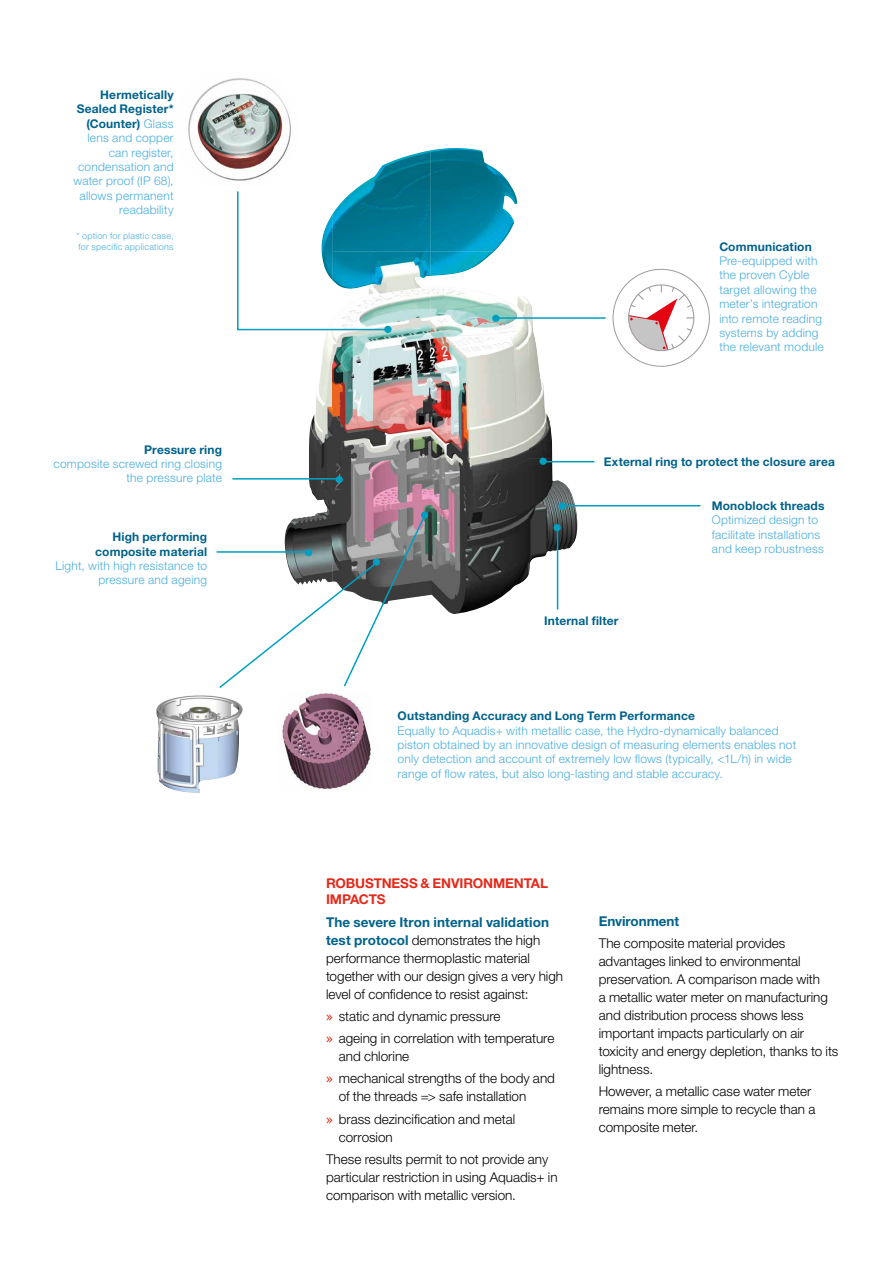
<style>
.page{position:relative;width:893px;height:1263px;background:#fff}
.page>*{position:absolute;margin:0;border:0;box-sizing:border-box;transform-origin:0 0}
.t1{font:300 13.5px/18px "Helvetica Neue LT Std";color:#000}
.t2{font:700 13.5px/16.2px "Helvetica Neue LT Std";letter-spacing:-.01em;color:#e52a1b}
.t3{font:700 13.5px "Helvetica Neue LT Std";letter-spacing:-.005em;color:#00628b}
.t4{font:300 12px/14.4px "Helvetica Neue LT Std";letter-spacing:.02em;color:#49aedf;text-align:right}
.t5{font:700 12px/14.4px "Helvetica Neue LT Std";letter-spacing:.01em;color:#00628b;text-align:right}
.t6{font:300 9px/10.8px "Helvetica Neue LT Std";letter-spacing:.025em;color:#49aedf}
.s1{font-weight:700;color:#00628b}
.s2{font-family:"Lucida Grande";font-weight:400;color:#e52a1b}
</style>
<div class="page">
<img style="left:333px;top:150px;width:98px;height:412px">
<img style="left:431px;top:148px;width:86px;height:103px">
<img style="left:316px;top:331px;width:17px;height:76px">
<img style="left:431px;top:251px;width:97px;height:311px">
<img style="left:528px;top:301px;width:24px;height:158px">
<img style="left:309px;top:407px;width:24px;height:107px">
<img style="left:528px;top:459px;width:49px;height:116px">
<img style="left:426px;top:562px;width:103px;height:52px">
<svg style="left:237px;top:190px;width:151px;height:141px"></svg>
<hr style="left:495px;top:317px;width:111px;height:2px;background:#009fc1">
<hr style="left:562px;top:505px;width:138px;height:1px;background:#009fc1">
<hr style="left:543px;top:461px;width:51px;height:1px;background:#009fc1">
<svg style="left:219px;top:514px;width:207px;height:174px"></svg>
<hr style="left:232px;top:478px;width:107px;height:2px;background:#009fc1">
<hr style="left:217px;top:551px;width:92px;height:2px;background:#009fc1">
<div style="left:384px;top:326px;width:8px;height:7px;background:#009fc1;border-radius:50%"></div>
<div style="left:492px;top:315px;width:7px;height:7px;background:#009fc1;border-radius:50%"></div>
<div style="left:336px;top:476px;width:7px;height:7px;background:#009fc1;border-radius:50%"></div>
<div style="left:305px;top:549px;width:7px;height:7px;background:#009fc1;border-radius:50%"></div>
<div style="left:558px;top:502px;width:8px;height:8px;background:#009fc1;border-radius:50%"></div>
<hr style="left:557px;top:526px;width:1px;height:83px;background:#009fc1">
<div style="left:553px;top:524px;width:8px;height:7px;background:#009fc1;border-radius:50%"></div>
<div style="left:539px;top:458px;width:8px;height:7px;background:#009fc1;border-radius:50%"></div>
<div style="left:421px;top:511px;width:7px;height:8px;background:#009fc1;border-radius:50%"></div>
<div style="left:373px;top:558px;width:7px;height:8px;background:#009fc1;border-radius:50%"></div>
<img style="left:188px;top:78px;width:103px;height:103px">
<svg style="left:624px;top:280px;width:73px;height:75px"></svg>
<img style="left:282px;top:692px;width:89px;height:98px">
<img style="left:156px;top:695px;width:87px;height:98px">
<p class="t4" style="left:73px;top:87px;width:102px"><span class="s1">Hermetically<br>Sealed Register* (Counter)</span> Glass lens and copper can register, condensation and water proof (IP 68), allows permanent readability</p>
<p class="t6" style="left:76px;top:231px;width:99px">* option for plastic case, for specific applications</p>
<p class="t5" style="left:144px;top:442px;width:79px">Pressure ring</p>
<p class="t4" style="left:54px;top:456px;width:170px">composite screwed ring closing the pressure plate</p>
<p class="t5" style="left:95px;top:529px;width:113px">High performing composite material</p>
<p class="t4" style="left:55px;top:558px;width:153px">Light, with high resistance to pressure and ageing</p>
<p class="t5" style="left:719px;top:239px;width:94px">Communication</p>
<p class="t4" style="left:719px;top:253px;width:106px;text-align:left">Pre-equipped with the proven Cyble target allowing the meter’s integration into remote reading systems by adding the relevant module</p>
<p class="t5" style="left:604px;top:454px;width:232px">External ring to protect the closure area</p>
<p class="t5" style="left:544px;top:613px;width:76px">Internal filter</p>
<p class="t5" style="left:712px;top:498px;width:114px">Monoblock threads</p>
<p class="t4" style="left:712px;top:512px;width:113px;text-align:left">Optimized design to facilitate installations and keep robustness</p>
<p class="t5" style="left:398px;top:708px;width:299px">Outstanding Accuracy and Long Term Performance</p>
<p class="t4" style="left:398px;top:723px;width:400px;text-align:left">Equally to Aquadis+ with metallic case, the Hydro-dynamically balanced piston obtained by an innovative design of measuring elements enables not only detection and account of extremely low flows (typically, &lt;1L/h) in wide range of flow rates, but also long-lasting and stable accuracy.</p>
<p class="t2" style="left:326px;top:875px;width:224px">ROBUSTNESS &amp; ENVIRONMENTAL<br>IMPACTS</p>
<p class="t1" style="left:326px;top:912px;width:239px"><span class="s1">The severe Itron internal validation test protocol</span> demonstrates the high performance thermoplastic material together with our design gives a very high level of confidence to resist against:</p>
<p class="t1" style="left:326px;top:1005px;width:230px;line-height:22.2px"><span class="s2">»</span> static and dynamic pressure<br><span class="s2">»</span> ageing in correlation with temperature</p>
<p class="t1" style="left:326px;top:1045px;width:230px;line-height:22.2px;text-indent:13px">and chlorine<br><span class="s2">»</span> mechanical strengths of the body and</p>
<p class="t1" style="left:326px;top:1085px;width:202px;line-height:22.2px;text-indent:13px">of the threads =&gt; safe installation <span class="s2">»</span> brass dezincification and metal</p>
<p class="t1" style="left:326px;top:1125px;width:224px;line-height:22.2px;text-indent:13px">corrosion<br>These results permit to not provide any</p>
<p class="t1" style="left:326px;top:1168px;width:233px">particular restriction in using Aquadis+ in comparison with metallic version.</p>
<p class="t3" style="left:599px;top:913px;width:82px">Environment</p>
<p class="t1" style="left:599px;top:934px;width:241px">The composite material provides advantages linked to environmental preservation. A comparison made with<br>a metallic water meter on manufacturing and distribution process shows less important impacts particularly on air toxicity and energy depletion, thanks to its lightness.</p>
<p class="t1" style="left:599px;top:1082px;width:218px">However, a metallic case water meter remains more simple to recycle than a composite meter.</p>
</div>
